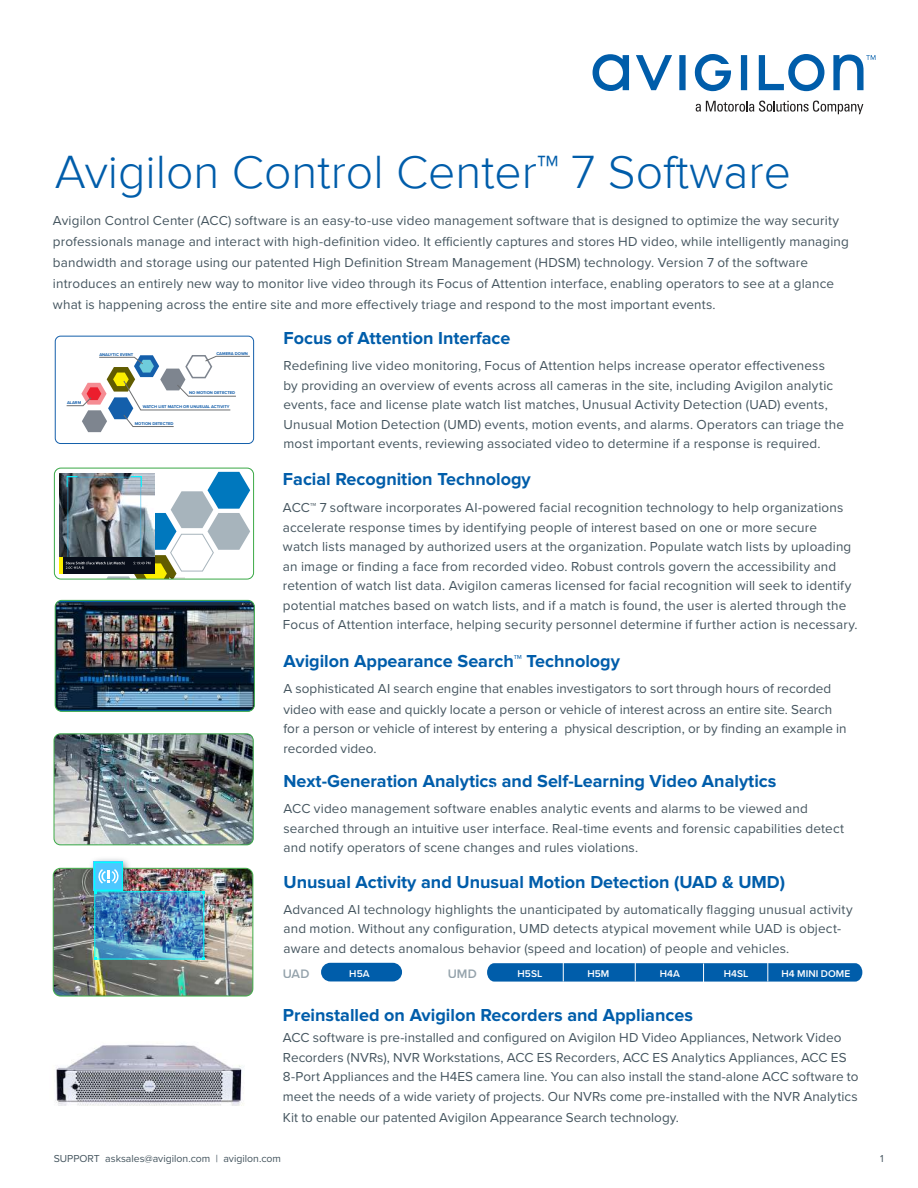
<style>
.page{position:relative;width:918px;height:1188px;background:#fff}
.page>*{position:absolute;margin:0;border:0;box-sizing:border-box;transform-origin:0 0}
.t1{font:300 48px "Proxima Nova";color:#005daa}
.t2{font:700 18px "Proxima Nova";color:#005daa}
.t3{font:13.5px/19.5px "Proxima Nova";letter-spacing:.01em;color:#45555f}
.t4{font:600 12.75px "Proxima Nova";letter-spacing:.03em;color:#95a3ac}
.t5{font:10.5px "Proxima Nova";color:#45555f}
.t6{font:600 10.2px "Proxima Nova";color:#fff}
.t7{font:700 4.2px "Proxima Nova";color:#145fab}
</style>
<div class="page">
<img style="left:55px;top:1044px;width:188px;height:61px">
<img style="left:53px;top:868px;width:200px;height:128px">
<div style="left:53px;top:868px;width:200px;height:128px;border:1px solid #40ad48;border-radius:7px"></div>
<div style="left:88px;top:856px;width:44px;height:44px;background:#45555f;opacity:.75"></div>
<div style="left:94px;top:862px;width:29px;height:29px;background:#4dc7ff"></div>
<div style="left:94px;top:862px;width:29px;height:29px;border:1px solid #0ff"></div>
<svg style="left:98px;top:869px;width:21px;height:15px"></svg>
<img style="left:94px;top:891px;width:111px;height:69px">
<div style="left:55px;top:336px;width:199px;height:108px;border:1px solid #145fab;border-radius:5px"></div>
<svg style="left:66px;top:355px;width:184px;height:77px"></svg>
<img style="left:54px;top:468px;width:200px;height:111px">
<div style="left:54px;top:468px;width:200px;height:111px;border:1px solid #40ad48;border-radius:7px"></div>
<img style="left:54px;top:735px;width:198px;height:110px">
<div style="left:54px;top:733px;width:200px;height:112px;border:1px solid #40ad48;border-radius:7px"></div>
<img style="left:55px;top:602px;width:198px;height:108px">
<div style="left:55px;top:600px;width:200px;height:112px;border:1px solid #40ad48;border-radius:7px"></div>
<svg style="left:487px;top:963px;width:375px;height:19px;background:#0c65ae"></svg>
<div style="left:321px;top:963px;width:81px;height:18px;background:#005daa;border-radius:9px"></div>
<svg style="left:593px;top:54px;width:282px;height:37px"></svg>
<svg style="left:696px;top:101px;width:167px;height:13px"></svg>
<h1 class="t1" style="left:55px;top:152px;width:738px">Avigilon Control Center™ 7 Software</h1>
<p class="t3" style="left:53px;top:210px;width:798px;line-height:21px">Avigilon Control Center (ACC) software is an easy-to-use video management software that is designed to optimize the way security professionals manage and interact with high-definition video. It efficiently captures and stores HD video, while intelligently managing bandwidth and storage using our patented High Definition Stream Management (HDSM) technology. Version 7 of the software introduces an entirely new way to monitor live video through its Focus of Attention interface, enabling operators to see at a glance what is happening across the entire site and more effectively triage and respond to the most important events.</p>
<p class="t7" style="left:67px;top:401px;width:16px">ALARM</p>
<p class="t7" style="left:99px;top:353px;width:36px">ANALYTIC EVENT</p>
<p class="t7" style="left:216px;top:352px;width:33px">CAMERA DOWN</p>
<p class="t7" style="left:189px;top:391px;width:48px">NO MOTION DETECTED</p>
<p class="t7" style="left:143px;top:405px;width:88px">WATCH LIST MATCH OR UNUSUAL ACTIVITY</p>
<p class="t7" style="left:135px;top:422px;width:40px">MOTION DETECTED</p>
<h2 class="t2" style="left:284px;top:330px;width:229px">Focus of Attention Interface</h2>
<p class="t3" style="left:284px;top:357px;width:562px">Redefining live video monitoring, Focus of Attention helps increase operator effectiveness<br>by providing an overview of events across all cameras in the site, including Avigilon analytic events, face and license plate watch list matches, Unusual Activity Detection (UAD) events, Unusual Motion Detection (UMD) events, motion events, and alarms. Operators can triage the most important events, reviewing associated video to determine if a response is required.</p>
<h2 class="t2" style="left:283px;top:471px;width:249px">Facial Recognition Technology</h2>
<p class="t3" style="left:283px;top:499px;width:576px">ACC™ 7 software incorporates AI-powered facial recognition technology to help organizations accelerate response times by identifying people of interest based on one or more secure<br>watch lists managed by authorized users at the organization. Populate watch lists by uploading an image or finding a face from recorded video. Robust controls govern the accessibility and retention of watch list data. Avigilon cameras licensed for facial recognition will seek to identify potential matches based on watch lists, and if a match is found, the user is alerted through the Focus of Attention interface, helping security personnel determine if further action is necessary.</p>
<h2 class="t2" style="left:284px;top:653px;width:338px">Avigilon Appearance Search™ Technology</h2>
<p class="t3" style="left:284px;top:679px;width:550px;line-height:21px">A sophisticated AI search engine that enables investigators to sort through hours of recorded video with ease and quickly locate a person or vehicle of interest across an entire site. Search</p>
<p class="t3" style="left:283px;top:720px;width:565px">for a person or vehicle of interest by entering a physical description, or by finding an example in recorded video.</p>
<h2 class="t2" style="left:283px;top:773px;width:494px">Next-Generation Analytics and Self-Learning Video Analytics</h2>
<p class="t3" style="left:284px;top:800px;width:562px">ACC video management software enables analytic events and alarms to be viewed and searched through an intuitive user interface. Real-time events and forensic capabilities detect and notify operators of scene changes and rules violations.</p>
<h2 class="t2" style="left:284px;top:874px;width:503px">Unusual Activity and Unusual Motion Detection (UAD &amp; UMD)</h2>
<p class="t3" style="left:284px;top:900px;width:571px">Advanced AI technology highlights the unanticipated by automatically flagging unusual activity and motion. Without any configuration, UMD detects atypical movement while UAD is object&shy;aware and detects anomalous behavior (speed and location) of people and vehicles.</p>
<p class="t4" style="left:282px;top:968px;width:29px">UAD</p>
<p class="t6" style="left:349px;top:969px;width:22px">H5A</p>
<p class="t4" style="left:447px;top:968px;width:31px">UMD</p>
<p class="t6" style="left:518px;top:969px;width:26px">H5SL</p>
<p class="t6" style="left:587px;top:969px;width:23px">H5M</p>
<p class="t6" style="left:660px;top:969px;width:22px">H4A</p>
<p class="t6" style="left:724px;top:969px;width:26px">H4SL</p>
<p class="t6" style="left:781px;top:969px;width:70px">H4 MINI DOME</p>
<h2 class="t2" style="left:283px;top:1007px;width:412px">Preinstalled on Avigilon Recorders and Appliances</h2>
<p class="t3" style="left:283px;top:1029px;width:577px">ACC software is pre-installed and configured on Avigilon HD Video Appliances, Network Video Recorders (NVRs), NVR Workstations, ACC ES Recorders, ACC ES Analytics Appliances, ACC ES 8-Port Appliances and the H4ES camera line. You can also install the stand-alone ACC software to meet the needs of a wide variety of projects. Our NVRs come pre-installed with the NVR Analytics</p>
<p class="t3" style="left:283px;top:1108px;width:398px">Kit to enable our patented Avigilon Appearance Search technology.</p>
<p class="t5" style="left:54px;top:1154px;width:229px">SUPPORT asksales@avigilon.com | avigilon.com</p>
<p class="t5" style="left:880px;top:1154px;width:5px">1</p>
</div>
